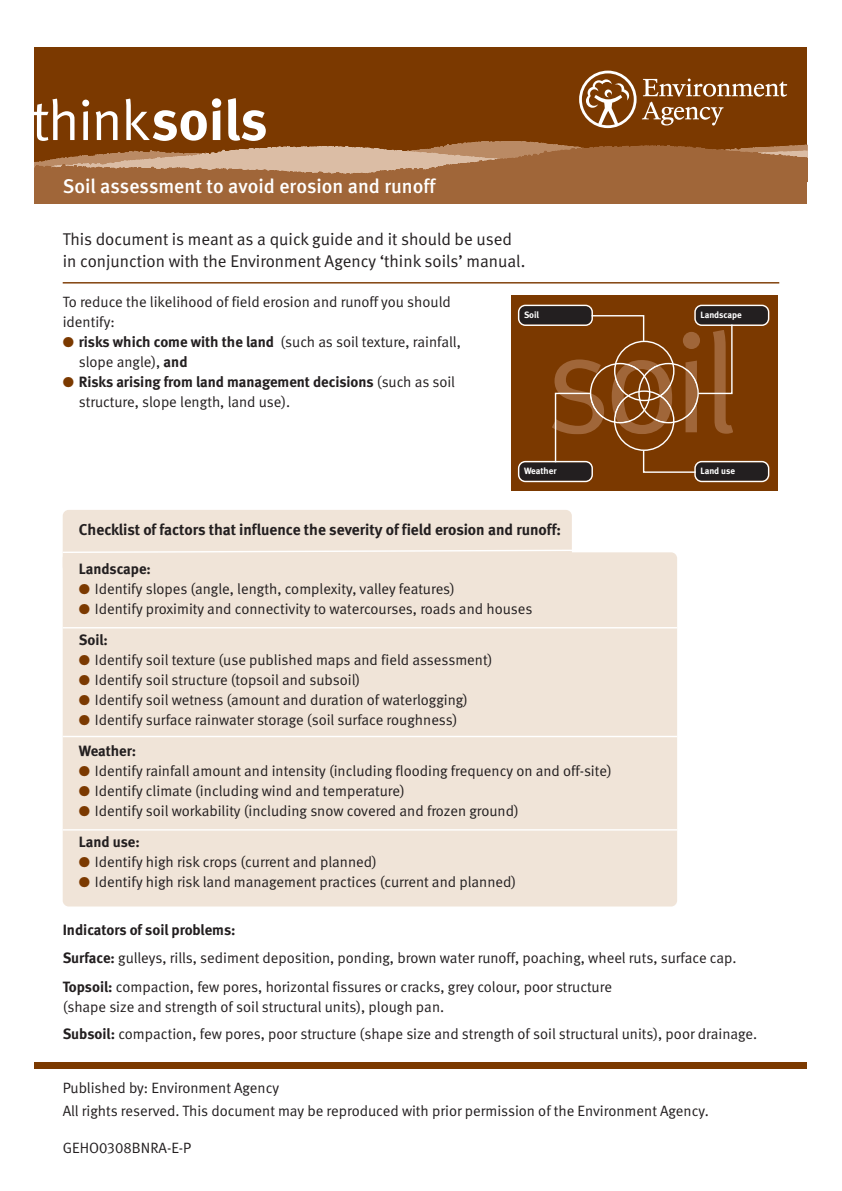
<style>
.page{position:relative;width:842px;height:1191px;background:#fff}
.page>*{position:absolute;margin:0;border:0;box-sizing:border-box;transform-origin:0 0}
.t1{font:56.6px "EA Meta Normal";letter-spacing:-.025em;color:#fff}
.t2{font:500 19.8px "EA Meta";color:#fff}
.t3{font:17px/22.8px "EA Meta Normal";color:#231f20}
.t4{font:700 15.6px "EA Meta";color:#231f20}
.t5{font:15px/19.8px "EA Meta Normal";color:#231f20}
.t6{font:700 15px "EA Meta";color:#231f20}
.t7{font:700 9.2px "EA Meta";color:#fff}
.s1{font-family:"EA Meta";font-weight:700}
.s2{color:#7b3900}
.s3{font-family:"EA Meta Normal";font-weight:400}
</style>
<div class="page">
<div style="left:63px;top:510px;width:509px;height:62px;background:#f0e4d8;border-radius:6px"></div>
<div style="left:63px;top:552px;width:614px;height:354px;background:#f0e4d8;border-radius:6px"></div>
<div style="left:35px;top:48px;width:772px;height:132px;background:#7b3900"></div>
<svg style="left:35px;top:141px;width:772px;height:40px"></svg>
<svg style="left:642px;top:78px;width:145px;height:47px"></svg>
<svg style="left:579px;top:71px;width:57px;height:57px"></svg>
<div style="left:35px;top:181px;width:772px;height:23px;background:#a06639"></div>
<div style="left:35px;top:1061px;width:772px;height:7px;background:#7b3900"></div>
<hr style="left:63px;top:627px;width:614px;height:1px;background:#fff">
<hr style="left:63px;top:736px;width:614px;height:1px;background:#fff">
<hr style="left:63px;top:829px;width:614px;height:1px;background:#fff">
<svg style="left:62px;top:549px;width:542px;height:5px"></svg>
<hr style="left:63px;top:282px;width:716px;height:1px;background:#7b3900">
<div style="left:511px;top:295px;width:266px;height:196px;background:#7b3900"></div>
<svg style="left:518px;top:305px;width:251px;height:177px"></svg>
<h1 class="t1" style="left:32px;top:98px;width:237px">think<span class="s1">soils</span></h1>
<h2 class="t2" style="left:63px;top:175px;width:374px">Soil assessment to avoid erosion and runoff</h2>
<p class="t3" style="left:63px;top:228px;width:464px">This document is meant as a quick guide and it should be used in conjunction with the Environment Agency ‘think soils’ manual.</p>
<p class="t5" style="left:63px;top:293px;width:390px">To reduce the likelihood of field erosion and runoff you should identify:</p>
<p class="t5" style="left:79px;top:333px;width:383px;text-indent:-16px"><span class="s2">●</span> <span class="s1">risks which come with the land</span> (such as soil texture, rainfall, slope angle), <span class="s1">and</span></p>
<p class="t6" style="left:63px;top:376px;width:394px"><span class="s2">●</span> Risks arising from land management decisions <span class="s3">(such as soil</span></p>
<p class="t5" style="left:79px;top:393px;width:213px">structure, slope length, land use).</p>
<p class="t7" style="left:524px;top:311px;width:17px">Soil</p>
<p class="t7" style="left:700px;top:311px;width:43px">Landscape</p>
<p class="t7" style="left:524px;top:467px;width:34px">Weather</p>
<p class="t7" style="left:700px;top:467px;width:36px">Land use</p>
<p class="t4" style="left:79px;top:523px;width:484px">Checklist of factors that influence the severity of field erosion and runoff:</p>
<p class="t6" style="left:79px;top:563px;width:74px">Landscape:</p>
<p class="t5" style="left:79px;top:580px;width:378px"><span class="s2">●</span> Identify slopes (angle, length, complexity, valley features)</p>
<p class="t5" style="left:79px;top:600px;width:455px"><span class="s2">●</span> Identify proximity and connectivity to watercourses, roads and houses</p>
<p class="t6" style="left:79px;top:634px;width:31px">Soil:</p>
<p class="t5" style="left:79px;top:651px;width:415px"><span class="s2">●</span> Identify soil texture (use published maps and field assessment)</p>
<p class="t5" style="left:79px;top:671px;width:283px"><span class="s2">●</span> Identify soil structure (topsoil and subsoil)</p>
<p class="t5" style="left:79px;top:691px;width:391px"><span class="s2">●</span> Identify soil wetness (amount and duration of waterlogging)</p>
<p class="t5" style="left:79px;top:711px;width:380px"><span class="s2">●</span> Identify surface rainwater storage (soil surface roughness)</p>
<p class="t6" style="left:79px;top:745px;width:59px">Weather:</p>
<p class="t5" style="left:79px;top:762px;width:534px"><span class="s2">●</span> Identify rainfall amount and intensity (including flooding frequency on and off-site)</p>
<p class="t5" style="left:79px;top:782px;width:327px"><span class="s2">●</span> Identify climate (including wind and temperature)</p>
<p class="t5" style="left:79px;top:802px;width:441px"><span class="s2">●</span> Identify soil workability (including snow covered and frozen ground)</p>
<p class="t6" style="left:79px;top:836px;width:63px">Land use:</p>
<p class="t5" style="left:79px;top:853px;width:300px"><span class="s2">●</span> Identify high risk crops (current and planned)</p>
<p class="t5" style="left:79px;top:873px;width:439px"><span class="s2">●</span> Identify high risk land management practices (current and planned)</p>
<p class="t6" style="left:63px;top:924px;width:174px">Indicators of soil problems:</p>
<p class="t5" style="left:63px;top:945px;width:675px;line-height:28.4px"><span class="s1">Surface:</span> gulleys, rills, sediment deposition, ponding, brown water runoff, poaching, wheel ruts, surface cap.<br><span class="s1">Topsoil:</span> compaction, few pores, horizontal fissures or cracks, grey colour, poor structure</p>
<p class="t5" style="left:63px;top:994px;width:696px;line-height:27px">(shape size and strength of soil structural units), plough pan.<br><span class="s1">Subsoil:</span> compaction, few pores, poor structure (shape size and strength of soil structural units), poor drainage.</p>
<p class="t5" style="left:63px;top:1077px;width:648px;line-height:22.8px">Published by: Environment Agency<br>All rights reserved. This document may be reproduced with prior permission of the Environment Agency.</p>
<p class="t5" style="left:63px;top:1138px;width:130px">GEHO0308BNRA-E-P</p>
</div>
